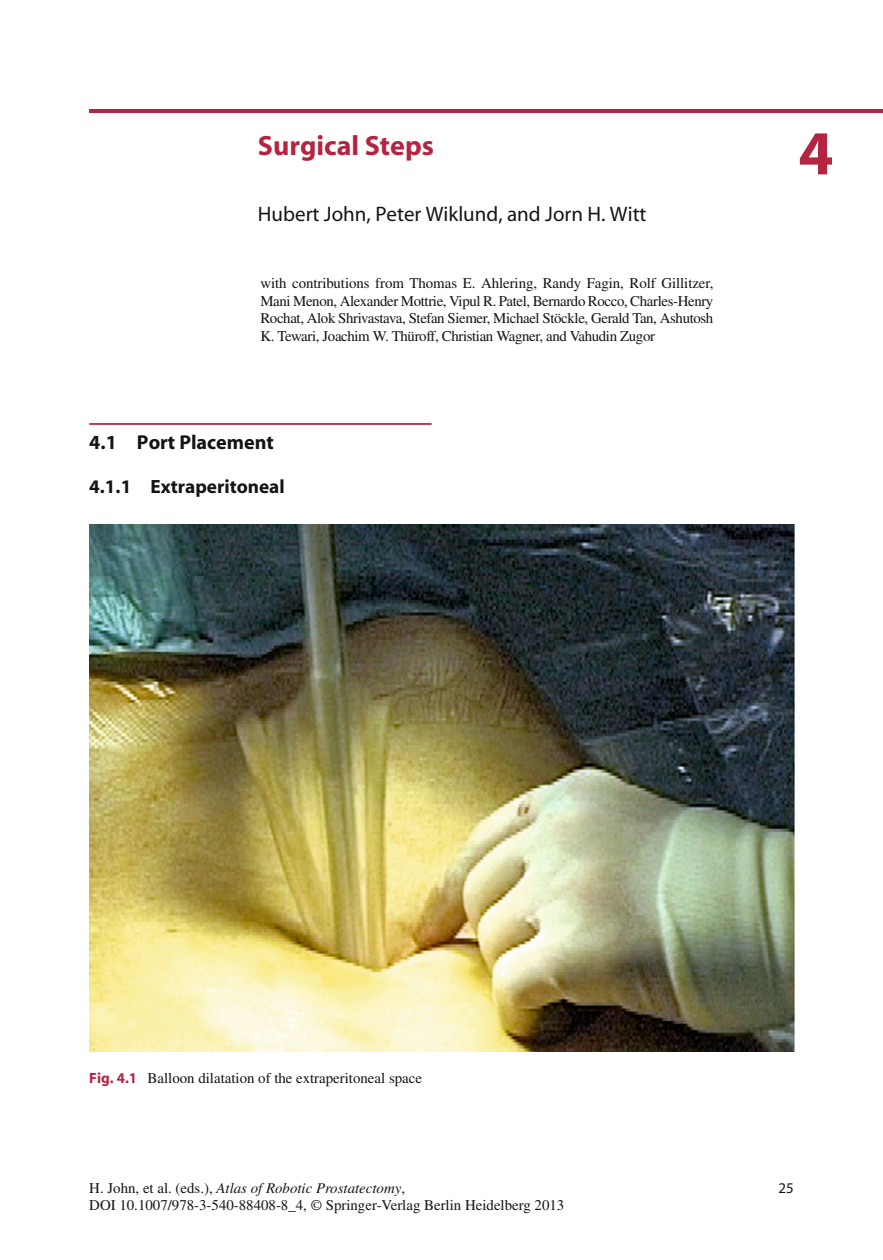
<style>
.page{position:relative;width:883px;height:1260px;background:#fff}
.page>*{position:absolute;margin:0;border:0;box-sizing:border-box;transform-origin:0 0}
.t1{font:700 63px "Myriad";color:#b52440}
.t2{font:700 28px "Myriad";color:#b52440}
.t3{font:21px "Myriad";color:#131413}
.t4{font:700 20.12px "Myriad";color:#131413}
.t5{font:700 19.25px "Myriad";color:#131413}
.t6{font:14.88px/17.5px "Times";color:#131413;text-align:justify}
.t7{font:italic 14.88px "Times";color:#131413}
.t8{font:14.88px "Myriad";color:#131413}
.s1{font-family:"Myriad";font-weight:700;color:#b52440}
.s2{font-style:normal}
</style>
<div class="page">
<hr style="left:89px;top:109px;width:794px;height:3px;background:#b52440">
<hr style="left:89px;top:423px;width:343px;height:2px;background:#b52440">
<img style="left:89px;top:524px;width:705px;height:527px">
<h2 class="t2" style="left:258px;top:135px;width:177px">Surgical Steps</h2>
<h3 class="t3" style="left:258px;top:206px;width:390px">Hubert John , Peter Wiklund , and Jorn H. Witt</h3>
<p class="t6" style="left:260px;top:276px;width:455px">with contributions from Thomas E. Ahlering, Randy Fagin, Rolf Gillitzer, Mani Menon, Alexander Mottrie, Vipul R. Patel, Bernardo Rocco, Charles-Henry Rochat, Alok Shrivastava, Stefan Siemer, Michael Stöckle, Gerald Tan, Ashutosh K. Tewari, Joachim W. Thüroff, Christian Wagner, and Vahudin Zugor</p>
<h3 class="t4" style="left:89px;top:435px;width:186px">4.1 Port Placement</h3>
<p class="t5" style="left:89px;top:479px;width:197px">4.1.1 Extraperitoneal</p>
<h1 class="t1" style="left:798px;top:130px;width:36px">4</h1>
<p class="t6" style="left:89px;top:1071px;width:334px"><span class="s1">Fig. 4.1</span> Balloon dilatation of the extraperitoneal space</p>
<p class="t7" style="left:89px;top:1182px;width:317px"><span class="s2">H. John, et al. (eds.),</span> Atlas of Robotic Prostatectomy<span class="s2">,</span></p>
<p class="t8" style="left:778px;top:1182px;width:17px">25</p>
<p class="t6" style="left:89px;top:1198px;width:477px">DOI 10.1007/978-3-540-88408-8_4, © Springer-Verlag Berlin Heidelberg 2013</p>
</div>
